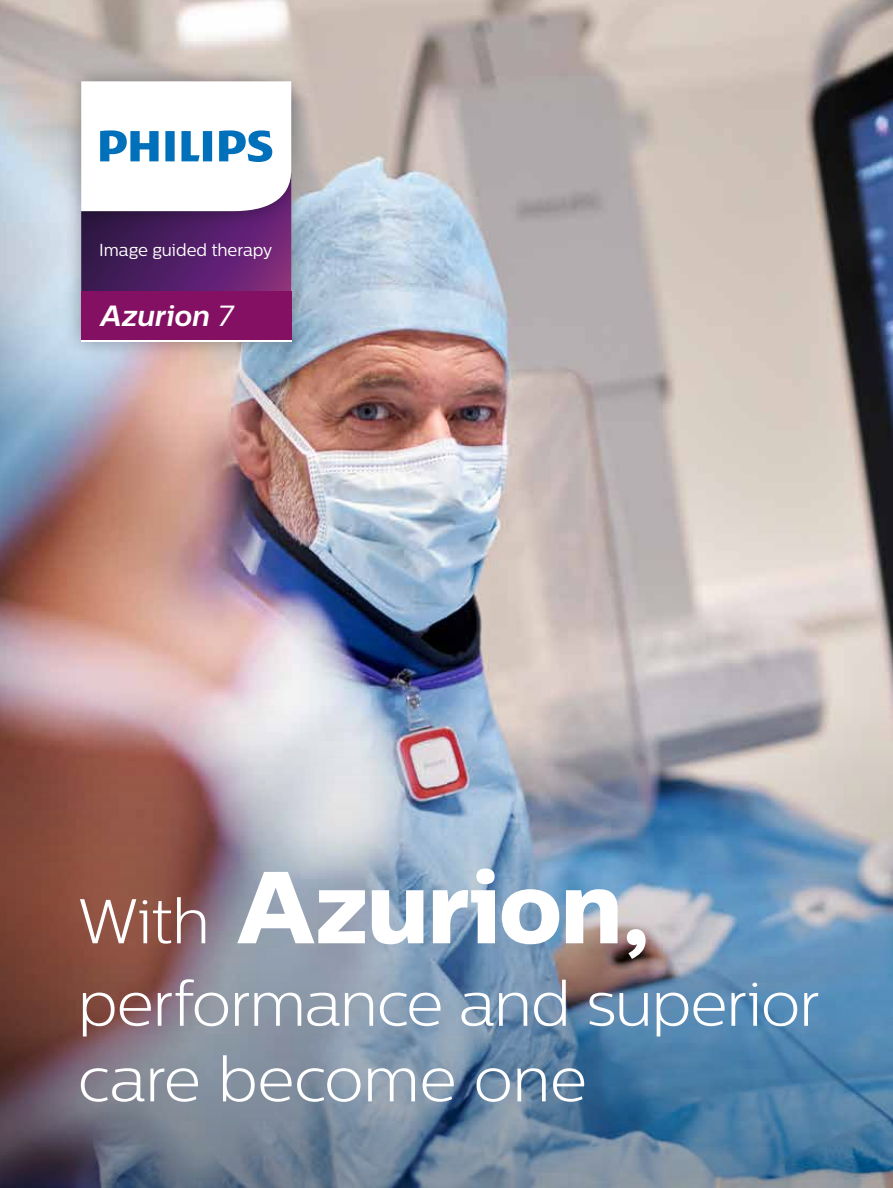
<style>
.page{position:relative;width:893px;height:1188px;background:#fff}
.page>*{position:absolute;margin:0;border:0;box-sizing:border-box;transform-origin:0 0}
.t1{font:102px "Centrale Sans X Bold";letter-spacing:-.015em;color:#fff}
.t2{font:300 63px/75.6px "Centrale Sans";letter-spacing:-.02em;color:#fff}
.t3{font:italic 700 29.1px "Centrale Sans";color:#fff}
.t4{font:17.4px "Centrale Sans";letter-spacing:-.005em;color:#fff;scale:.96 1}
.s1{font-weight:400}
.s2{font-family:"Centrale Sans";font-weight:300;font-size:63px}
</style>
<div class="page">
<img style="left:0;top:0;width:893px;height:702px">
<img style="left:0;top:702px;width:893px;height:486px">
<img style="left:56px;top:237px;width:261px;height:29px">
<img style="left:56px;top:266px;width:261px;height:100px">
<div style="left:81px;top:291px;width:210px;height:50px;background:#841063"></div>
<img style="left:56px;top:56px;width:261px;height:181px">
<svg style="left:81px;top:81px;width:210px;height:210px"></svg>
<hr style="left:81px;top:341px;width:210px;height:1px;background:#fff">
<p class="t4" style="left:99px;top:240px;width:182px">Image guided therapy</p>
<p class="t3" style="left:101px;top:298px;width:134px">Azurion <span class="s1">7</span></p>
<h1 class="t1" style="left:78px;top:844px;width:575px"><span class="s2">With</span> Azurion,</h1>
<p class="t2" style="left:78px;top:965px;width:744px">performance and superior care become one</p>
</div>
